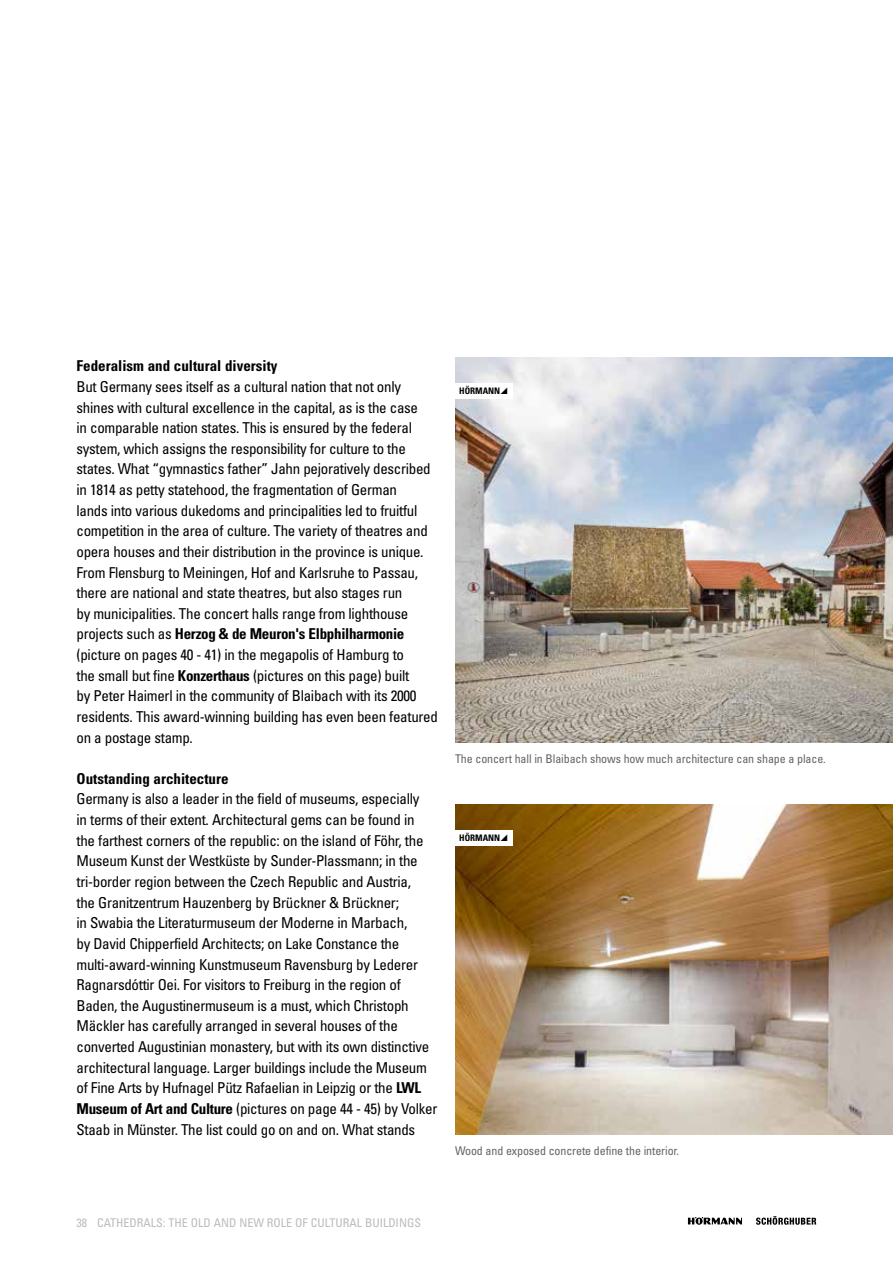
<style>
.page{position:relative;width:893px;height:1263px;background:#fff}
.page>*{position:absolute;margin:0;border:0;box-sizing:border-box;transform-origin:0 0}
.t1{font:condensed 15px/20.7px "Univers";letter-spacing:-.02em;color:#000}
.t2{font:700 condensed 15px "Univers";color:#000}
.t3{font:condensed 12px "Univers";letter-spacing:-.01em;color:#636466}
.t4{font:condensed 12px "Univers";color:#babcbe}
.t5{font:700 condensed 9px "Univers";color:#000}
.s1{font-weight:700}
</style>
<div class="page">
<svg style="left:688px;top:1217px;width:54px;height:8px"></svg>
<svg style="left:756px;top:1216px;width:60px;height:9px"></svg>
<img style="left:455px;top:357px;width:438px;height:385px">
<img style="left:455px;top:804px;width:438px;height:330px">
<div style="left:455px;top:830px;width:57px;height:16px;background:#fff"></div>
<div style="left:455px;top:383px;width:57px;height:15px;background:#fff"></div>
<p class="t2" style="left:77px;top:357px;width:202px">Federalism and cultural diversity</p>
<p class="t1" style="left:77px;top:376px;width:363px">But Germany sees itself as a cultural nation that not only shines with cultural excellence in the capital, as is the case<br>in comparable nation states. This is ensured by the federal system, which assigns the responsibility for culture to the states. What “gymnastics father” Jahn pejoratively described in 1814 as petty statehood, the fragmentation of German<br>lands into various dukedoms and principalities led to fruitful competition in the area of culture. The variety of theatres and opera houses and their distribution in the province is unique.<br>From Flensburg to Meiningen, Hof and Karlsruhe to Passau, there are national and state theatres, but also stages run<br>by municipalities. The concert halls range from lighthouse projects such as <span class="s1">Herzog &amp; de Meuron's Elbphilharmonie </span>(picture on pages 40 - 41) in the megapolis of Hamburg to<br>the small but fine <span class="s1">Konzerthaus</span> (pictures on this page) built<br>by Peter Haimerl in the community of Blaibach with its 2000 residents. This award-winning building has even been featured on a postage stamp.</p>
<p class="t2" style="left:77px;top:769px;width:153px">Outstanding architecture</p>
<p class="t1" style="left:77px;top:788px;width:362px">Germany is also a leader in the field of museums, especially<br>in terms of their extent. Architectural gems can be found in<br>the farthest corners of the republic: on the island of Föhr, the Museum Kunst der Westküste by Sunder-Plassmann; in the tri-border region between the Czech Republic and Austria,<br>the Granitzentrum Hauzenberg by Brückner &amp; Brückner;<br>in Swabia the Literaturmuseum der Moderne in Marbach,<br>by David Chipperfield Architects; on Lake Constance the multi-award-winning Kunstmuseum Ravensburg by Lederer Ragnarsdóttir Oei. For visitors to Freiburg in the region of Baden, the Augustinermuseum is a must, which Christoph Mäckler has carefully arranged in several houses of the converted Augustinian monastery, but with its own distinctive architectural language. Larger buildings include the Museum of Fine Arts by Hufnagel Pütz Rafaelian in Leipzig or the <span class="s1">LWL Museum of Art and Culture</span> (pictures on page 44 - 45) by Volker Staab in Münster. The list could go on and on. What stands</p>
<p class="t5" style="left:459px;top:385px;width:43px">HÖRMANN</p>
<p class="t3" style="left:455px;top:751px;width:372px">The concert hall in Blaibach shows how much architecture can shape a place.</p>
<p class="t5" style="left:459px;top:833px;width:43px">HÖRMANN</p>
<p class="t3" style="left:455px;top:1143px;width:226px">Wood and exposed concrete define the interior.</p>
<p class="t4" style="left:77px;top:1215px;width:346px">38 CATHEDRALS: THE OLD AND NEW ROLE OF CULTURAL BUILDINGS</p>
</div>
